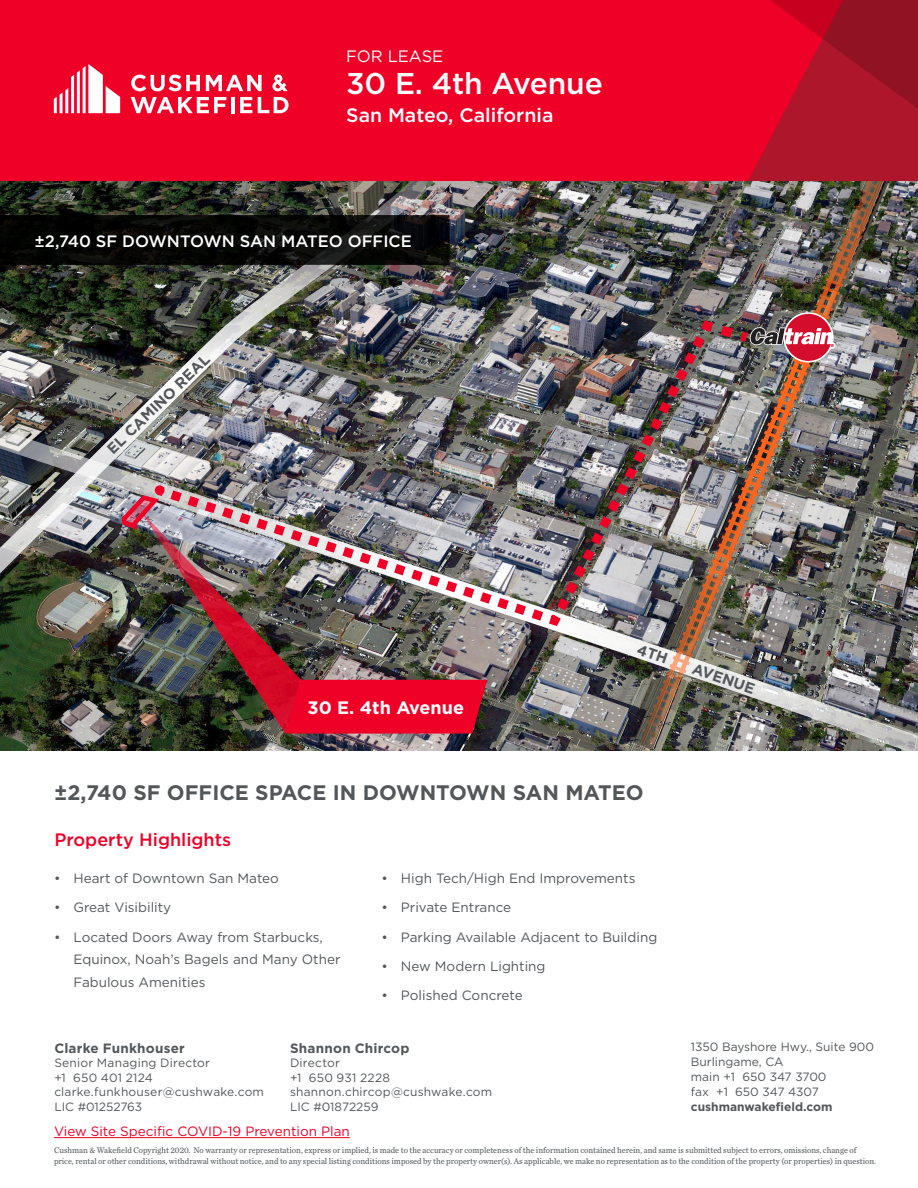
<style>
.page{position:relative;width:918px;height:1188px;background:#fff}
.page>*{position:absolute;margin:0;border:0;box-sizing:border-box;transform-origin:0 0}
.t1{font:500 30px "Gotham";letter-spacing:-.005em;color:#fff}
.Subheading_-_gray{font:700 21px "Gotham";color:#54575a}
.t2{font:500 19.5px "Gotham";color:#fff}
.Section_Head_-_red{font:500 18px "Gotham";color:#ef0027}
.Body_Text{font:700 18px "Gotham";color:#fff}
.Banner_Callout_Text{font:500 16.5px "Gotham";color:#fff}
.t3{font:16.5px "Gotham";color:#fff}
.Body_Text-2{font:700 15px "Gotham";color:#54575a}
.t4{font:13.5px/22.5px "Gotham";color:#54575a}
.Body_Text-3{font:13.5px "Gotham";color:#ef0027}
.t5{font:700 13.5px "Gotham";letter-spacing:.015em;color:#54575a}
.Company_Address_Text{font:12px/14.5px "Gotham";letter-spacing:.005em;color:#54575a}
.URL{font:700 12px "Gotham";color:#54575a}
.disclaimer{font:8.7px/10.4px "Chronicle Text G2";color:#54575a;scale:.95 1}
</style>
<div class="page">
<img style="left:440px;top:181px;width:478px;height:237px">
<img style="left:0;top:181px;width:440px;height:237px">
<img style="left:0;top:418px;width:918px;height:333px">
<img style="left:148px;top:315px;width:485px;height:317px">
<img style="left:633px;top:181px;width:263px;height:571px">
<img style="left:711px;top:312px;width:125px;height:51px">
<div style="left:155px;top:485px;width:10px;height:10px;background:#ef0027;border-radius:50%"></div>
<img style="left:118px;top:493px;width:369px;height:241px">
<svg style="left:0;top:215px;width:450px;height:49px;background:#080807"></svg>
<div style="left:0;top:0;width:918px;height:181px;background:#ef0027"></div>
<svg style="left:748px;top:0;width:170px;height:181px"></svg>
<svg style="left:54px;top:64px;width:66px;height:49px"></svg>
<hr style="left:231px;top:97px;width:4px;height:16px;background:#fff">
<svg style="left:240px;top:97px;width:12px;height:16px"></svg>
<svg style="left:258px;top:97px;width:31px;height:16px"></svg>
<svg style="left:131px;top:75px;width:69px;height:16px"></svg>
<svg style="left:206px;top:75px;width:56px;height:16px"></svg>
<svg style="left:131px;top:97px;width:95px;height:16px"></svg>
<svg style="left:272px;top:75px;width:16px;height:16px"></svg>
<hr style="left:54px;top:1137px;width:296px;height:1px;background:#ef0027">
<svg style="left:636px;top:644px;width:32px;height:20px"></svg>
<h3 class="t3" style="left:346px;top:45px;width:99px">FOR LEASE</h3>
<h1 class="t1" style="left:346px;top:64px;width:258px">30 E. 4th Avenue</h1>
<h3 class="t2" style="left:346px;top:102px;width:209px">San Mateo, California</h3>
<p class="Banner_Callout_Text" style="left:34px;top:231px;width:379px">±2,740 SF DOWNTOWN SAN MATEO OFFICE</p>
<p class="Body_Text-2" style="left:103px;top:444px;width:137px;rotate:-44deg">EL CAMINO REAL</p>
<p class="Body_Text" style="left:308px;top:696px;width:158px">30 E. 4th Avenue</p>
<p class="Subheading_-_gray" style="left:54px;top:779px;width:591px">±2,740 SF OFFICE SPACE IN DOWNTOWN SAN MATEO</p>
<p class="Section_Head_-_red" style="left:54px;top:828px;width:178px">Property Highlights</p>
<p class="t4" style="left:54px;top:867px;width:227px">• Heart of Downtown San Mateo</p>
<p class="t4" style="left:54px;top:896px;width:119px">• Great Visibility</p>
<p class="t4" style="left:74px;top:925px;width:269px;text-indent:-20px">• Located Doors Away from Starbucks,<br>Equinox, Noah’s Bagels and Many Other<br>Fabulous Amenities</p>
<p class="t4" style="left:381px;top:867px;width:255px">• High Tech/High End Improvements</p>
<p class="t4" style="left:381px;top:896px;width:131px">• Private Entrance</p>
<p class="t4" style="left:381px;top:925px;width:277px">• Parking Available Adjacent to Building</p>
<p class="t4" style="left:381px;top:955px;width:166px">• New Modern Lighting</p>
<p class="t4" style="left:381px;top:984px;width:143px">• Polished Concrete</p>
<h3 class="t5" style="left:54px;top:1039px;width:132px">Clarke Funkhouser</h3>
<h3 class="Company_Address_Text" style="left:54px;top:1055px;width:211px">Senior Managing Director<br>+1 650 401 2124 clarke.funkhouser@cushwake.com<br>LIC #01252763</h3>
<h3 class="t5" style="left:290px;top:1039px;width:121px">Shannon Chircop</h3>
<h3 class="Company_Address_Text" style="left:290px;top:1055px;width:204px">Director<br>+1 650 931 2228 shannon.chircop@cushwake.com<br>LIC #01872259</h3>
<p class="Body_Text-2" style="left:696px;top:658px;width:66px;rotate:19deg">AVENUE</p>
<p class="Company_Address_Text" style="left:691px;top:1039px;width:185px;line-height:15px">1350 Bayshore Hwy., Suite 900<br>Burlingame, CA<br>main +1 650 347 3700<br>fax +1 650 347 4307</p>
<p class="URL" style="left:691px;top:1099px;width:143px">cushmanwakefield.com</p>
<p class="Body_Text-3" style="left:54px;top:1123px;width:297px">View Site Specific COVID-19 Prevention Plan</p>
<p class="disclaimer" style="left:54px;top:1145px;width:867px">Cushman &amp; Wakefield Copyright 2020. No warranty or representation, express or implied, is made to the accuracy or completeness of the information contained herein, and same is submitted subject to errors, omissions, change of price, rental or other conditions, withdrawal without notice, and to any special listing conditions imposed by the property owner(s). As applicable, we make no representation as to the condition of the property (or properties) in question.</p>
</div>
